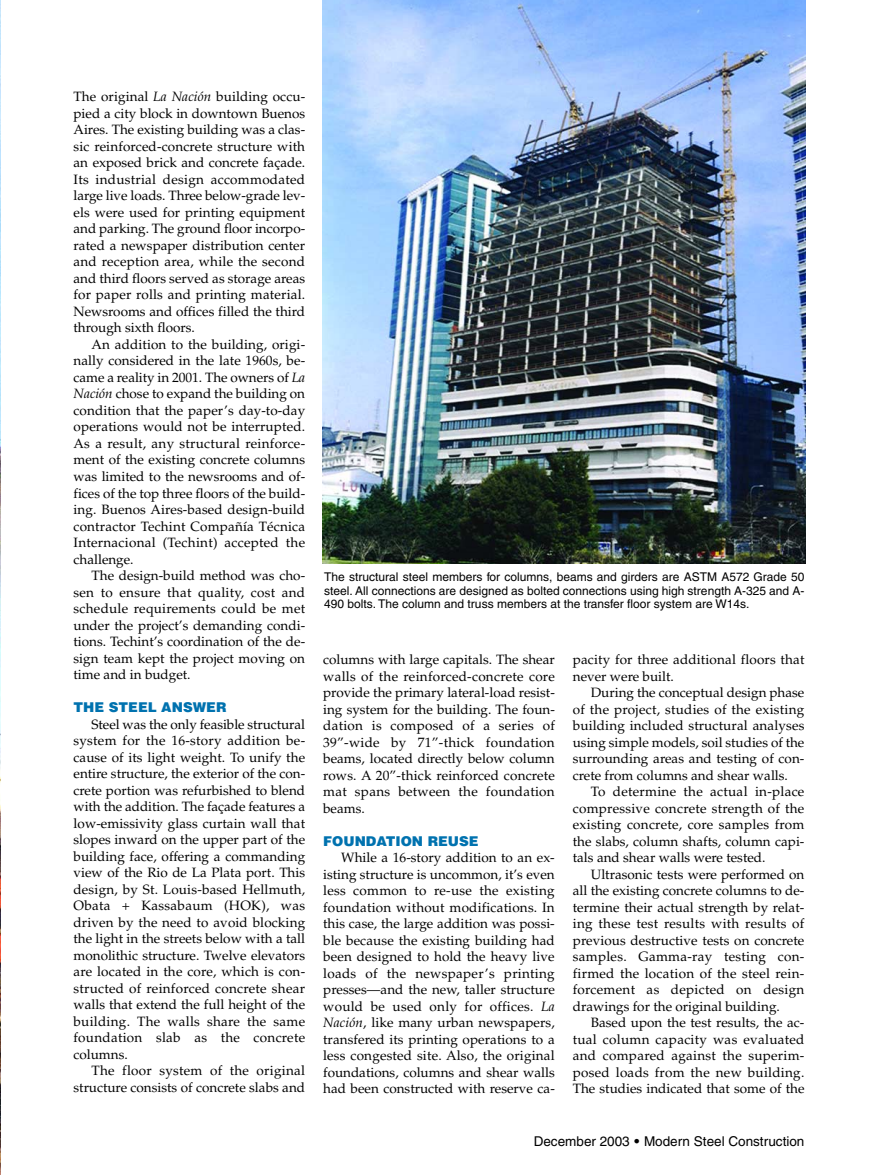
<style>
.page{position:relative;width:878px;height:1175px;background:#fff}
.page>*{position:absolute;margin:0;border:0;box-sizing:border-box;transform-origin:0 0}
.t1{font:13.5px/16.5px "Palatino";color:#000;text-align:justify}
.t2{font:13.5px "Helvetica";color:#000}
.t3{font:900 13.5px "Helvetica";color:#0072af}
.t4{font:12px/13.5px "Helvetica";color:#000;text-align:justify}
.s1{font-style:italic}
.s2{font-weight:900}
</style>
<div class="page">
<img style="left:0;top:0;width:1px;height:1174px">
<img style="left:322px;top:0;width:484px;height:563px">
<p class="t1" style="left:74px;top:90px;width:233px">The original <span class="s1">La Nación</span> building occu&shy;pied a city block in downtown Buenos Aires. The existing building was a clas&shy;sic reinforced-concrete structure with an exposed brick and concrete façade.<br>Its industrial design accommodated large live loads. Three below-grade lev&shy;els were used for printing equipment and parking. The ground floor incorpo&shy;rated a newspaper distribution center and reception area, while the second and third floors served as storage areas for paper rolls and printing material.<br>Newsrooms and offices filled the third through sixth floors.</p>
<p class="t1" style="left:74px;top:337px;width:233px;text-indent:18px">An addition to the building, origi&shy;nally considered in the late 1960s, be&shy;came a reality in 2001. The owners of <span class="s1">La Nación</span> chose to expand the building on condition that the paper’s day-to-day operations would not be interrupted.<br>As a result, any structural reinforce&shy;ment of the existing concrete columns was limited to the newsrooms and of&shy;fices of the top three floors of the build&shy;ing. Buenos Aires-based design-build contractor Techint Compañía Técnica Internacional (Techint) accepted the challenge.</p>
<p class="t1" style="left:74px;top:568px;width:233px;text-indent:18px">The design-build method was cho&shy;sen to ensure that quality, cost and schedule requirements could be met under the project’s demanding condi&shy;tions. Techint’s coordination of the de&shy;sign team kept the project moving on time and in budget.</p>
<p class="t3" style="left:74px;top:702px;width:154px">THE STEEL ANSWER</p>
<p class="t1" style="left:74px;top:717px;width:233px;text-indent:18px">Steel was the only feasible structural system for the 16-story addition be&shy;cause of its light weight. To unify the entire structure, the exterior of the con&shy;crete portion was refurbished to blend with the addition. The façade features a low-emissivity glass curtain wall that slopes inward on the upper part of the building face, offering a commanding view of the Rio de La Plata port. This design, by St. Louis-based Hellmuth, Obata + Kassabaum (HOK), was driven by the need to avoid blocking the light in the streets below with a tall monolithic structure. Twelve elevators are located in the core, which is con&shy;structed of reinforced concrete shear walls that extend the full height of the building. The walls share the same foundation slab as the concrete columns.</p>
<p class="t1" style="left:74px;top:1063px;width:233px;text-align:right">The floor system of the original structure consists of concrete slabs and</p>
<p class="t4" style="left:324px;top:571px;width:482px">The structural steel members for columns, beams and girders are ASTM A572 Grade 50 steel. All connections are designed as bolted connections using high strength A-325 and A-490 bolts. The column and truss members at the transfer floor system are W14s.</p>
<p class="t1" style="left:323px;top:652px;width:233px">columns with large capitals. The shear walls of the reinforced-concrete core provide the primary lateral-load resist&shy;ing system for the building. The foun&shy;dation is composed of a series of 39”-wide by 71”-thick foundation beams, located directly below column rows. A 20”-thick reinforced concrete mat spans between the foundation beams.</p>
<p class="t3" style="left:323px;top:836px;width:157px">FOUNDATION REUSE</p>
<p class="t1" style="left:323px;top:850px;width:233px;text-indent:18px">While a 16-story addition to an ex&shy;isting structure is uncommon, it’s even less common to re-use the existing foundation without modifications. In this case, the large addition was possi&shy;ble because the existing building had been designed to hold the heavy live loads of the newspaper’s printing presses—and the new, taller structure would be used only for offices. <span class="s1">La Nación</span>, like many urban newspapers, transfered its printing operations to a less congested site. Also, the original foundations, columns and shear walls had been constructed with reserve ca-</p>
<p class="t1" style="left:573px;top:652px;width:233px">pacity for three additional floors that never were built.</p>
<p class="t1" style="left:573px;top:685px;width:233px;text-indent:18px">During the conceptual design phase of the project, studies of the existing building included structural analyses using simple models, soil studies of the surrounding areas and testing of con&shy;crete from columns and shear walls.</p>
<p class="t1" style="left:573px;top:784px;width:233px;text-indent:18px">To determine the actual in-place compressive concrete strength of the existing concrete, core samples from the slabs, column shafts, column capi&shy;tals and shear walls were tested.</p>
<p class="t1" style="left:573px;top:867px;width:233px;text-indent:18px">Ultrasonic tests were performed on all the existing concrete columns to de&shy;termine their actual strength by relat&shy;ing these test results with results of previous destructive tests on concrete samples. Gamma-ray testing con&shy;firmed the location of the steel rein&shy;forcement as depicted on design drawings for the original building.</p>
<p class="t1" style="left:573px;top:1015px;width:233px;text-indent:18px">Based upon the test results, the ac&shy;tual column capacity was evaluated and compared against the superim&shy;posed loads from the new building.<br>The studies indicated that some of the</p>
<p class="t2" style="left:533px;top:1135px;width:272px">December 2003 <span class="s2">•</span> Modern Steel Construction</p>
</div>
